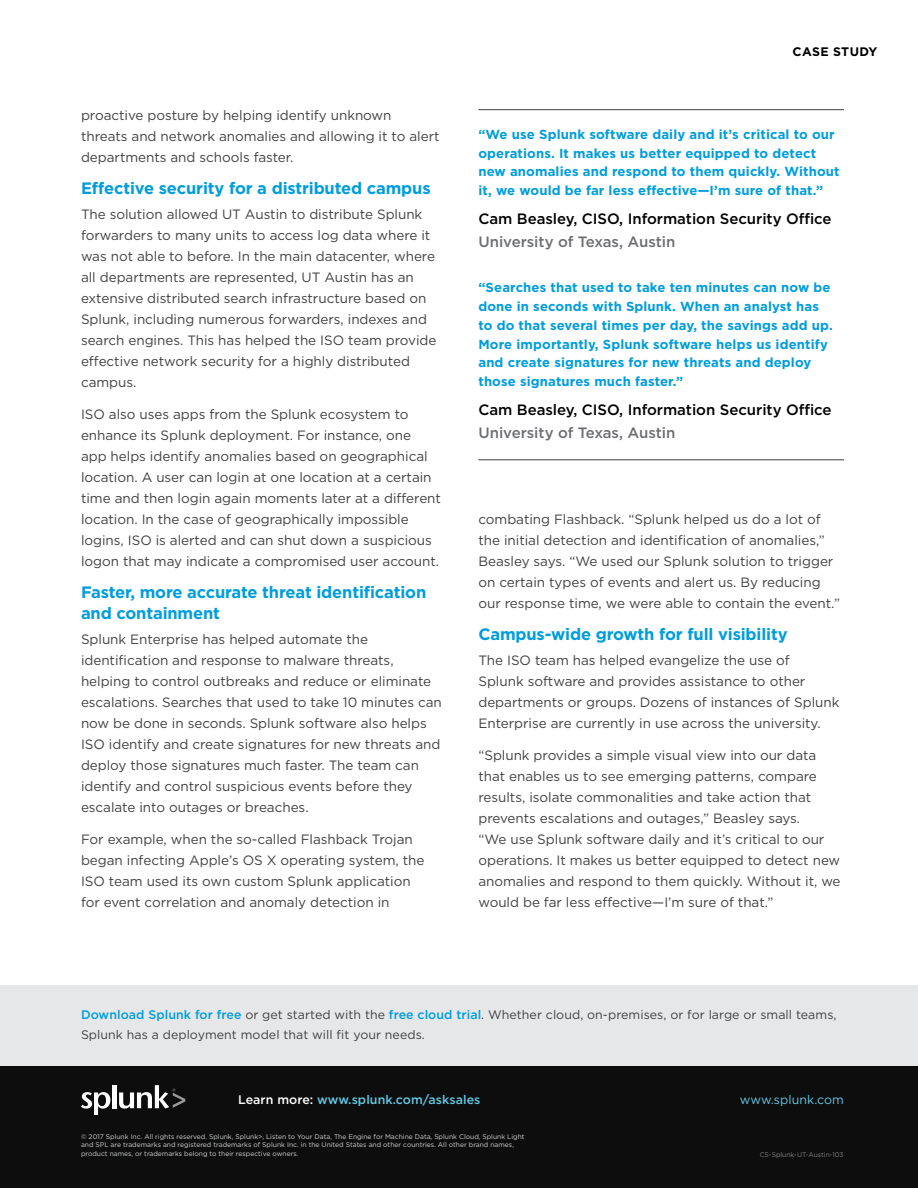
<style>
.page{position:relative;width:918px;height:1188px;background:#fff}
.page>*{position:absolute;margin:0;border:0;box-sizing:border-box;transform-origin:0 0}
.Blue_Subheads{font:700 16.5px/21px "Gotham";letter-spacing:-.01em;color:#009ddc}
.Quote_Job_Title{font:500 15px "Gotham";letter-spacing:-.005em;color:#000}
.Quote_Company_Name{font:500 15px "Gotham";letter-spacing:-.005em;color:#6d6e71}
.Body_Text{font:13.5px/21px "Gotham";letter-spacing:-.005em;color:#414042}
.Quote__Small{font:700 13.2px/18.8px "Gotham";letter-spacing:.01em;color:#009ddc}
.Learn_more{font:500 12.45px "Gotham";letter-spacing:.005em;color:#61cae5}
.Download_box_body_te{font:12.45px "Gotham";letter-spacing:.005em;color:#61cae5}
.Download_box_body_te-2{font:12.3px/19.5px "Gotham";letter-spacing:.005em;color:#414042}
.t1{font:700 12.3px "Gotham";letter-spacing:.03em;color:#000}
.Copyright{font:6.75px/8.7px "Gotham";color:#d1d3d4}
.Filename{font:6.75px "Gotham";color:#808285}
.s1{font-weight:500;font-size:12.45px;color:#009ddc}
.s2{color:#fff}
</style>
<div class="page">
<div style="left:0;top:986px;width:918px;height:82px;background:#e6e7e8"></div>
<div style="left:0;top:1066px;width:918px;height:122px;background:#0d0d0d"></div>
<svg style="left:81px;top:1092px;width:29px;height:22px"></svg>
<hr style="left:112px;top:1085px;width:4px;height:23px;background:#fff">
<svg style="left:119px;top:1085px;width:66px;height:24px"></svg>
<hr style="left:478px;top:109px;width:366px;height:1px;background:#414042">
<hr style="left:478px;top:459px;width:366px;height:1px;background:#414042">
<p class="Body_Text" style="left:81px;top:104px;width:360px">proactive posture by helping identify unknown threats and network anomalies and allowing it to alert departments and schools faster.</p>
<p class="Blue_Subheads" style="left:81px;top:177px;width:351px">Effective security for a distributed campus</p>
<p class="Body_Text" style="left:81px;top:203px;width:357px">The solution allowed UT Austin to distribute Splunk forwarders to many units to access log data where it was not able to before. In the main datacenter, where all departments are represented, UT Austin has an extensive distributed search infrastructure based on Splunk, including numerous forwarders, indexes and search engines. This has helped the ISO team provide effective network security for a highly distributed campus.</p>
<p class="Body_Text" style="left:81px;top:403px;width:362px">ISO also uses apps from the Splunk ecosystem to enhance its Splunk deployment. For instance, one<br>app helps identify anomalies based on geographical location. A user can login at one location at a certain time and then login again moments later at a different location. In the case of geographically impossible logins, ISO is alerted and can shut down a suspicious logon that may indicate a compromised user account.</p>
<p class="Blue_Subheads" style="left:81px;top:581px;width:347px">Faster, more accurate threat identification and containment</p>
<p class="Body_Text" style="left:81px;top:628px;width:362px">Splunk Enterprise has helped automate the identification and response to malware threats, helping to control outbreaks and reduce or eliminate escalations. Searches that used to take 10 minutes can now be done in seconds. Splunk software also helps ISO identify and create signatures for new threats and deploy those signatures much faster. The team can identify and control suspicious events before they escalate into outages or breaches.</p>
<p class="Body_Text" style="left:81px;top:828px;width:345px">For example, when the so-called Flashback Trojan began infecting Apple’s OS X operating system, the ISO team used its own custom Splunk application for event correlation and anomaly detection in</p>
<p class="t1" style="left:793px;top:43px;width:86px">CASE STUDY</p>
<p class="Quote__Small" style="left:478px;top:125px;width:363px">“We use Splunk software daily and it’s critical to our operations. It makes us better equipped to detect new anomalies and respond to them quickly. Without it, we would be far less effective—I’m sure of that.”</p>
<p class="Quote_Job_Title" style="left:478px;top:209px;width:355px">Cam Beasley, CISO, Information Security Office</p>
<p class="Quote_Company_Name" style="left:478px;top:231px;width:198px">University of Texas, Austin</p>
<p class="Quote__Small" style="left:478px;top:278px;width:356px">“Searches that used to take ten minutes can now be done in seconds with Splunk. When an analyst has to do that several times per day, the savings add up.<br>More importantly, Splunk software helps us identify and create signatures for new threats and deploy those signatures much faster.”</p>
<p class="Quote_Job_Title" style="left:478px;top:400px;width:355px">Cam Beasley, CISO, Information Security Office</p>
<p class="Quote_Company_Name" style="left:478px;top:422px;width:198px">University of Texas, Austin</p>
<p class="Body_Text" style="left:478px;top:508px;width:363px">combating Flashback. “Splunk helped us do a lot of the initial detection and identification of anomalies,” Beasley says. “We used our Splunk solution to trigger on certain types of events and alert us. By reducing our response time, we were able to contain the event.”</p>
<p class="Blue_Subheads" style="left:478px;top:623px;width:311px">Campus-wide growth for full visibility</p>
<p class="Body_Text" style="left:478px;top:649px;width:363px">The ISO team has helped evangelize the use of<br>Splunk software and provides assistance to other departments or groups. Dozens of instances of Splunk Enterprise are currently in use across the university.</p>
<p class="Body_Text" style="left:478px;top:744px;width:364px">“Splunk provides a simple visual view into our data that enables us to see emerging patterns, compare results, isolate commonalities and take action that prevents escalations and outages,” Beasley says.<br>“We use Splunk software daily and it’s critical to our operations. It makes us better equipped to detect new anomalies and respond to them quickly. Without it, we would be far less effective—I’m sure of that.”</p>
<p class="Download_box_body_te-2" style="left:81px;top:1005px;width:757px"><span class="s1">Download Splunk for free</span> or get started with the <span class="s1">free cloud trial</span>. Whether cloud, on-premises, or for large or small teams,<br>Splunk has a deployment model that will fit your needs.</p>
<p class="Learn_more" style="left:238px;top:1091px;width:244px"><span class="s2">Learn more:</span> www.splunk.com/asksales</p>
<p class="Download_box_body_te" style="left:740px;top:1092px;width:106px">www.splunk.com</p>
<p class="Copyright" style="left:81px;top:1132px;width:445px">© 2017 Splunk Inc. All rights reserved. Splunk, Splunk&gt;, Listen to Your Data, The Engine for Machine Data, Splunk Cloud, Splunk Light and SPL are trademarks and registered trademarks of Splunk Inc. in the United States and other countries. All other brand names, product names, or trademarks belong to their respective owners.</p>
<p class="Filename" style="left:760px;top:1150px;width:86px">CS-Splunk-UT-Austin-103</p>
</div>
